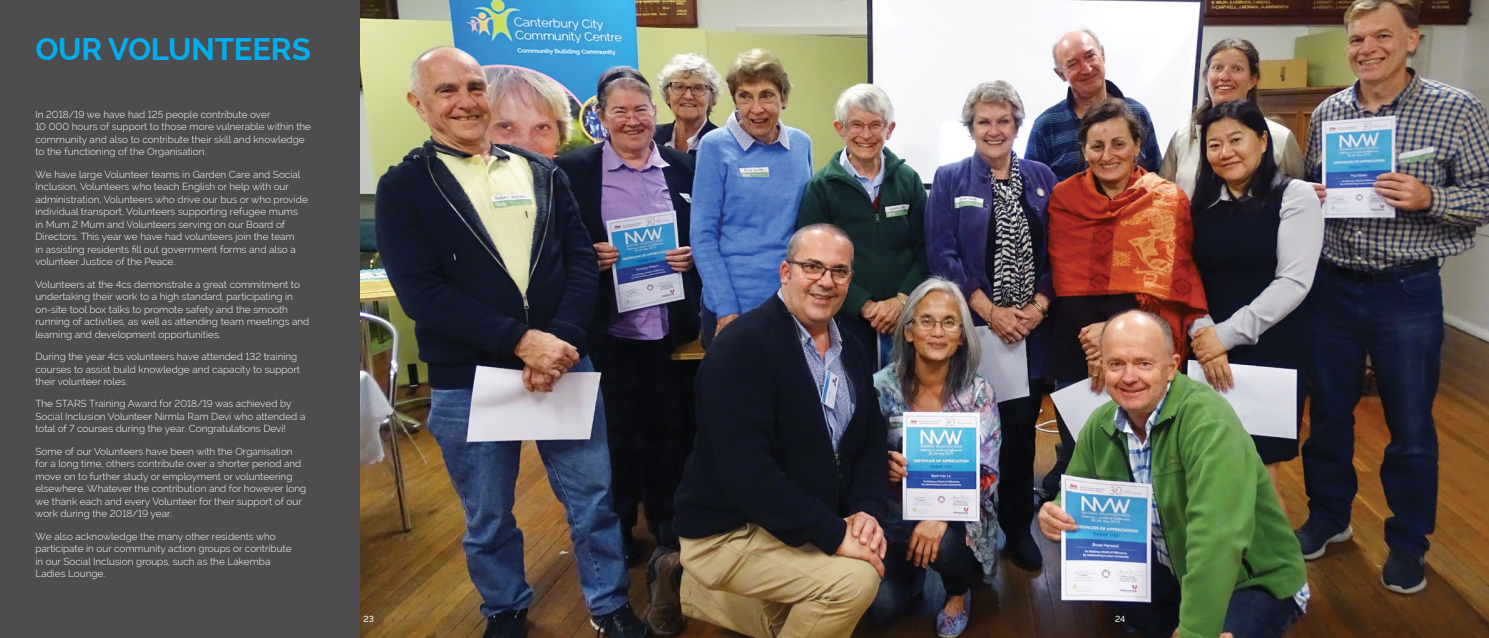
<style>
.page{position:relative;width:1489px;height:638px;background:#fff}
.page>*{position:absolute;margin:0;border:0;box-sizing:border-box;transform-origin:0 0}
.t1{font:700 31.25px "Raleway";letter-spacing:-.01em;color:#00aeef}
.t2{font:300 10px/12.5px "Raleway";color:#fff}
.t3{font:500 8.75px "Raleway";color:#fff}
</style>
<div class="page">
<div style="left:0;top:0;width:363px;height:638px;background:#4d4d4f"></div>
<img style="left:360px;top:0;width:1128px;height:638px">
<h1 class="t1" style="left:35px;top:31px;width:277px">OUR VOLUNTEERS</h1>
<p class="t2" style="left:35px;top:108px;width:277px">In 2018/19 we have had 125 people contribute over<br>10 000 hours of support to those more vulnerable within the community and also to contribute their skill and knowledge to the functioning of the Organisation.</p>
<p class="t2" style="left:35px;top:168px;width:274px">We have large Volunteer teams in Garden Care and Social Inclusion, Volunteers who teach English or help with our administration, Volunteers who drive our bus or who provide individual transport, Volunteers supporting refugee mums in Mum 2 Mum and Volunteers serving on our Board of Directors. This year we have had volunteers join the team<br>in assisting residents fill out government forms and also a volunteer Justice of the Peace.</p>
<p class="t2" style="left:35px;top:278px;width:275px">Volunteers at the 4cs demonstrate a great commitment to undertaking their work to a high standard, participating in on-site tool box talks to promote safety and the smooth running of activities, as well as attending team meetings and learning and development opportunities.</p>
<p class="t2" style="left:35px;top:350px;width:266px">During the year 4cs volunteers have attended 132 training courses to assist build knowledge and capacity to support their volunteer roles.</p>
<p class="t2" style="left:35px;top:398px;width:271px">The STARS Training Award for 2018/19 was achieved by<br>Social Inclusion Volunteer Nirmla Ram Devi who attended a total of 7 courses during the year. Congratulations Devi!</p>
<p class="t2" style="left:35px;top:445px;width:272px">Some of our Volunteers have been with the Organisation for a long time, others contribute over a shorter period and move on to further study or employment or volunteering elsewhere. Whatever the contribution and for however long we thank each and every Volunteer for their support of our work during the 2018/19 year.</p>
<p class="t2" style="left:35px;top:530px;width:258px">We also acknowledge the many other residents who participate in our community action groups or contribute in our Social Inclusion groups, such as the Lakemba Ladies Lounge.</p>
<p class="t3" style="left:363px;top:614px;width:12px">23</p>
<p class="t3" style="left:1115px;top:614px;width:12px">24</p>
</div>
